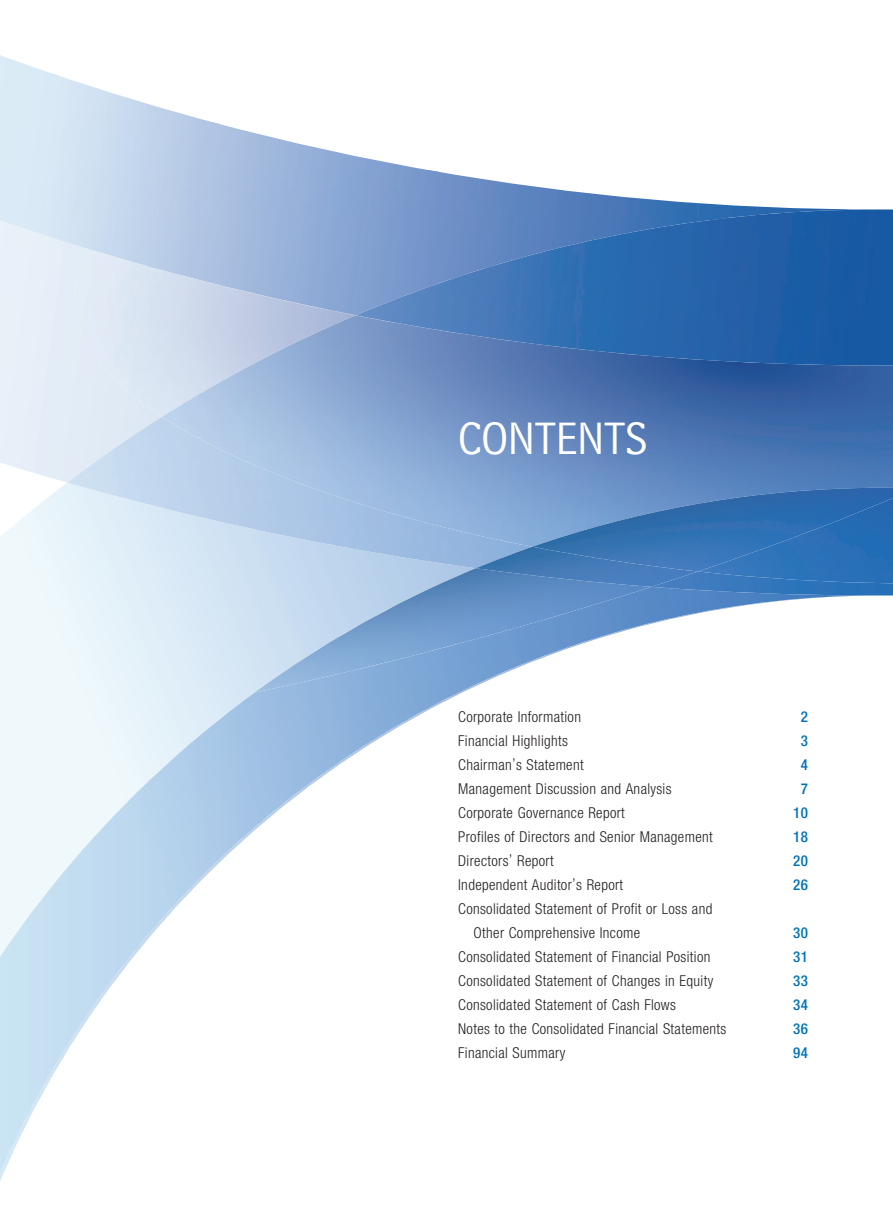
<style>
.page{position:relative;width:893px;height:1212px;background:#fff}
.page>*{position:absolute;margin:0;border:0;box-sizing:border-box;transform-origin:0 0}
.t1{font:48px "Bell Centennial Std Address";color:#fff}
.t2{font:300 condensed 15px/24px "Helvetica Neue LT Std";letter-spacing:.025em;color:#231f20}
.t3{font:500 condensed 15px "Helvetica Neue LT Std";letter-spacing:.025em;color:#0072bc}
</style>
<div class="page">
<img style="left:67px;top:315px;width:409px;height:253px">
<div style="left:70px;top:268px;width:92px;height:149px;background:#e0eaf5"></div>
<img style="left:162px;top:315px;width:731px;height:232px">
<div style="left:71px;top:268px;width:76px;height:47px;background:#e1eaf5"></div>
<img style="left:0;top:55px;width:53px;height:19px">
<img style="left:0;top:74px;width:211px;height:48px">
<img style="left:0;top:122px;width:428px;height:48px">
<img style="left:0;top:170px;width:831px;height:48px">
<img style="left:147px;top:266px;width:209px;height:49px">
<img style="left:356px;top:209px;width:537px;height:156px">
<svg style="left:879px;top:365px;width:14px;height:1px"></svg>
<svg style="left:0;top:595px;width:355px;height:319px"></svg>
<img style="left:246px;top:823px;width:37px;height:36px">
<img style="left:192px;top:889px;width:29px;height:23px">
<img style="left:353px;top:692px;width:110px;height:29px">
<img style="left:651px;top:595px;width:24px;height:29px">
<img style="left:673px;top:595px;width:205px;height:23px">
<img style="left:244px;top:629px;width:109px;height:194px">
<img style="left:190px;top:699px;width:56px;height:190px">
<img style="left:136px;top:742px;width:56px;height:207px">
<img style="left:351px;top:719px;width:57px;height:35px">
<img style="left:82px;top:791px;width:56px;height:231px">
<img style="left:28px;top:848px;width:56px;height:266px">
<img style="left:244px;top:820px;width:19px;height:17px">
<img style="left:0;top:914px;width:30px;height:267px">
<svg style="left:878px;top:595px;width:15px;height:1px"></svg>
<img style="left:651px;top:583px;width:242px;height:12px">
<img style="left:698px;top:571px;width:195px;height:12px">
<img style="left:255px;top:568px;width:396px;height:124px">
<img style="left:476px;top:547px;width:222px;height:40px">
<img style="left:532px;top:488px;width:361px;height:83px">
<h1 class="t1" style="left:458px;top:411px;width:191px">CONTENTS</h1>
<p class="t2" style="left:458px;top:705px;width:124px">Corporate Information</p>
<p class="t3" style="left:801px;top:708px;width:9px">2</p>
<p class="t2" style="left:458px;top:729px;width:111px">Financial Highlights</p>
<p class="t3" style="left:801px;top:732px;width:9px">3</p>
<p class="t2" style="left:458px;top:753px;width:127px">Chairman’s Statement</p>
<p class="t3" style="left:801px;top:756px;width:9px">4</p>
<p class="t2" style="left:458px;top:777px;width:215px">Management Discussion and Analysis</p>
<p class="t3" style="left:801px;top:780px;width:9px">7</p>
<p class="t2" style="left:458px;top:801px;width:168px">Corporate Governance Report</p>
<p class="t3" style="left:793px;top:804px;width:16px">10</p>
<p class="t2" style="left:458px;top:825px;width:256px">Profiles of Directors and Senior Management</p>
<p class="t3" style="left:793px;top:828px;width:16px">18</p>
<p class="t2" style="left:458px;top:849px;width:97px">Directors’ Report</p>
<p class="t3" style="left:793px;top:852px;width:16px">20</p>
<p class="t2" style="left:458px;top:873px;width:167px">Independent Auditor’s Report</p>
<p class="t3" style="left:793px;top:876px;width:16px">26</p>
<p class="t2" style="left:474px;top:897px;width:240px;text-indent:-15px">Consolidated Statement of Profit or Loss and<br>Other Comprehensive Income</p>
<p class="t3" style="left:793px;top:924px;width:16px">30</p>
<p class="t2" style="left:458px;top:945px;width:254px">Consolidated Statement of Financial Position</p>
<p class="t3" style="left:793px;top:948px;width:16px">31</p>
<p class="t2" style="left:458px;top:969px;width:257px">Consolidated Statement of Changes in Equity</p>
<p class="t3" style="left:793px;top:972px;width:16px">33</p>
<p class="t2" style="left:458px;top:993px;width:219px">Consolidated Statement of Cash Flows</p>
<p class="t3" style="left:793px;top:996px;width:16px">34</p>
<p class="t2" style="left:458px;top:1017px;width:270px">Notes to the Consolidated Financial Statements</p>
<p class="t3" style="left:793px;top:1020px;width:16px">36</p>
<p class="t2" style="left:458px;top:1041px;width:109px">Financial Summary</p>
<p class="t3" style="left:793px;top:1044px;width:16px">94</p>
</div>
